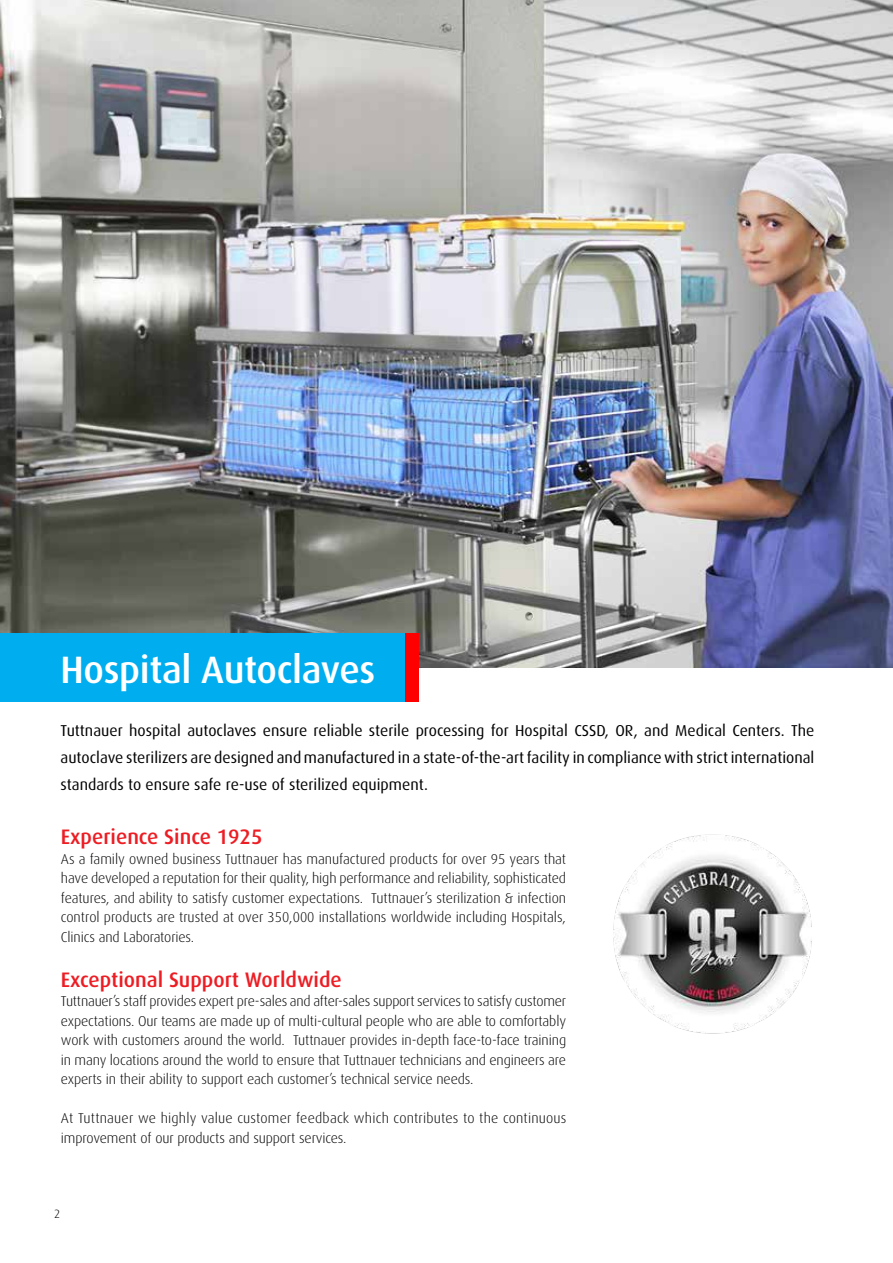
<style>
.page{position:relative;width:893px;height:1263px;background:#fff}
.page>*{position:absolute;margin:0;border:0;box-sizing:border-box;transform-origin:0 0}
.t1{font:500 38.25px "Dax";letter-spacing:-.01em;color:#fff}
.t2{font:500 21px "Dax";color:#ed1d24}
.t3{font:15.75px/27px "Dax";color:#000;text-align:justify}
.t4{font:300 14.25px/19.5px "Dax";letter-spacing:-.01em;color:#000;text-align:justify}
.t5{font:300 14.25px/19.5px "Dax";letter-spacing:.01em;color:#000}
.t6{font:300 12px "Dax";color:#000}
</style>
<div class="page">
<img style="left:0;top:0;width:893px;height:668px">
<div style="left:0;top:634px;width:419px;height:68px;background:#00aeef"></div>
<div style="left:405px;top:634px;width:14px;height:68px;background:#f00"></div>
<img style="left:613px;top:834px;width:199px;height:200px">
<h1 class="t1" style="left:61px;top:648px;width:316px">Hospital Autoclaves</h1>
<p class="t3" style="left:61px;top:717px;width:755px">Tuttnauer hospital autoclaves ensure reliable sterile processing for Hospital CSSD, OR, and Medical Centers. The autoclave sterilizers are designed and manufactured in a state-of-the-art facility in compliance with strict international standards to ensure safe re-use of sterilized equipment.</p>
<h2 class="t2" style="left:61px;top:825px;width:203px">Experience Since 1925</h2>
<p class="t4" style="left:61px;top:849px;width:507px">As a family owned business Tuttnauer has manufactured products for over 95 years that have developed a reputation for their quality, high performance and reliability, sophisticated features, and ability to satisfy customer expectations. Tuttnauer’s sterilization &amp; infection control products are trusted at over 350,000 installations worldwide including Hospitals, Clinics and Laboratories.</p>
<h2 class="t2" style="left:61px;top:967px;width:282px">Exceptional Support Worldwide</h2>
<p class="t4" style="left:61px;top:991px;width:507px">Tuttnauer’s staff provides expert pre-sales and after-sales support services to satisfy customer expectations. Our teams are made up of multi-cultural people who are able to comfortably work with customers around the world. Tuttnauer provides in-depth face-to-face training in many locations around the world to ensure that Tuttnauer technicians and engineers are experts in their ability to support each customer’s technical service needs.</p>
<p class="t5" style="left:61px;top:1108px;width:507px">At Tuttnauer we highly value customer feedback which contributes to the continuous improvement of our products and support services.</p>
<p class="t6" style="left:54px;top:1207px;width:8px">2</p>
</div>
